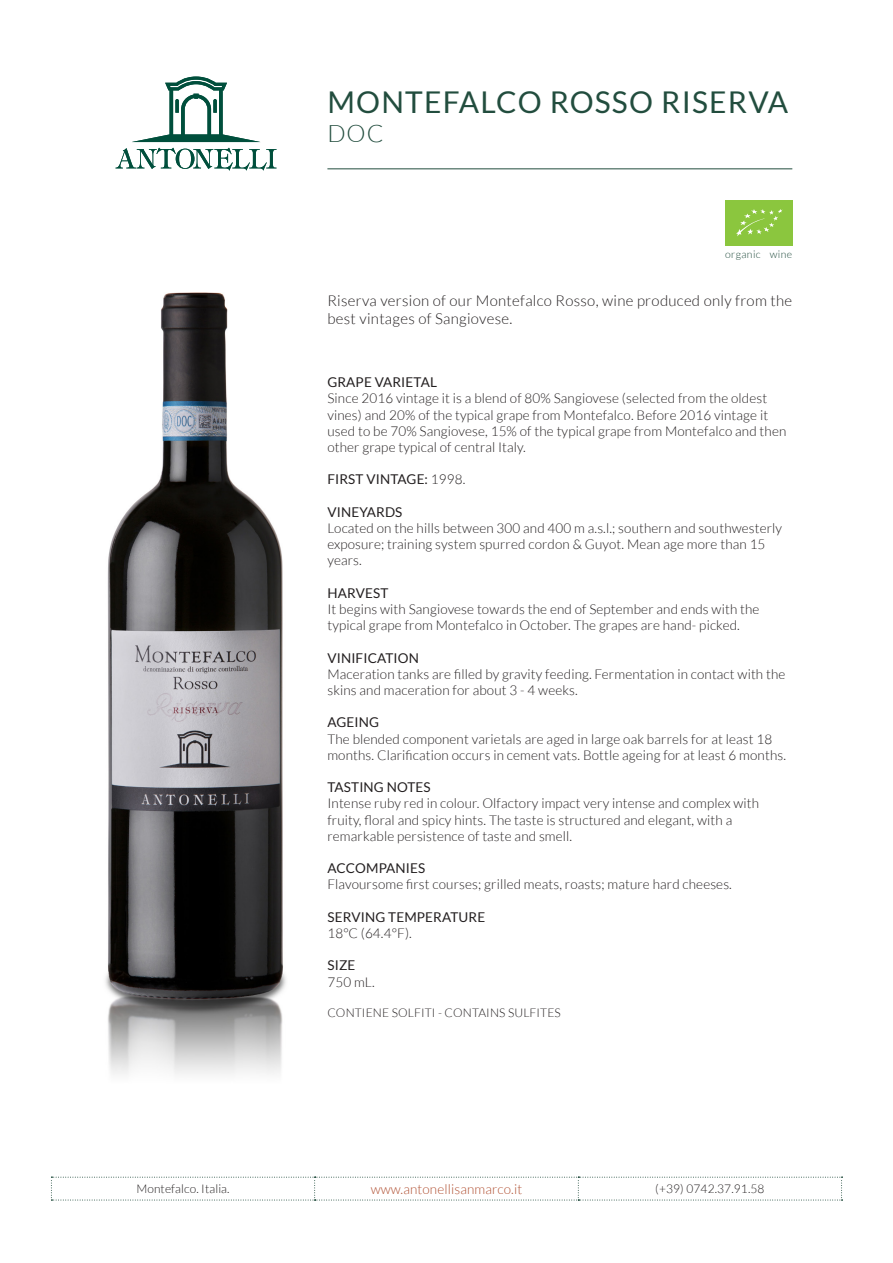
<style>
.page{position:relative;width:893px;height:1263px;background:#fff}
.page>*{position:absolute;margin:0;border:0;box-sizing:border-box;transform-origin:0 0}
.t1{font:30px "Lato";letter-spacing:.04em;color:#224d3e}
.t2{font:300 24px "Lato";color:#224d3e}
.t3{font:300 15px/18px "Lato";letter-spacing:.02em;color:#231f20}
.t4{font:300 13.5px/16.2px "Lato";letter-spacing:.01em;color:#231f20}
.t5{font:13.5px "Lato";letter-spacing:.01em;color:#231f20}
.t6{font:300 13.5px "Lato";letter-spacing:.01em;color:#b04f31}
.t7{font:300 12px "Lato";letter-spacing:.01em;color:#231f20}
.t8{font:300 10.5px "Lato";letter-spacing:.04em;color:#224d3e}
.s1{font-weight:300}
</style>
<div class="page">
<hr style="left:327px;top:168px;width:465px;height:1px;background:#224d3e">
<svg style="left:115px;top:148px;width:162px;height:22px"></svg>
<svg style="left:132px;top:77px;width:128px;height:65px"></svg>
<img style="left:105px;top:292px;width:181px;height:783px">
<div style="left:725px;top:200px;width:67px;height:45px;background:#8bc63e"></div>
<svg style="left:736px;top:209px;width:47px;height:27px"></svg>
<svg style="left:51px;top:1177px;width:792px;height:24px"></svg>
<h1 class="t1" style="left:327px;top:83px;width:462px">MONTEFALCO ROSSO RISERVA</h1>
<h2 class="t2" style="left:327px;top:118px;width:58px">DOC</h2>
<p class="t8" style="left:725px;top:248px;width:69px">organic wine</p>
<p class="t3" style="left:327px;top:291px;width:466px">Riserva version of our Montefalco Rosso, wine produced only from the best vintages of Sangiovese.</p>
<p class="t5" style="left:327px;top:374px;width:111px">GRAPE VARIETAL</p>
<p class="t4" style="left:327px;top:390px;width:460px">Since 2016 vintage it is a blend of 80% Sangiovese (selected from the oldest vines) and 20% of the typical grape from Montefalco. Before 2016 vintage it used to be 70% Sangiovese, 15% of the typical grape from Montefalco and then other grape typical of central Italy.</p>
<p class="t5" style="left:327px;top:471px;width:140px">FIRST VINTAGE: <span class="s1">1998.</span></p>
<p class="t5" style="left:327px;top:503px;width:77px">VINEYARDS</p>
<p class="t4" style="left:327px;top:520px;width:456px">Located on the hills between 300 and 400 m a.s.l.; southern and southwesterly exposure; training system spurred cordon &amp; Guyot. Mean age more than 15 years.</p>
<p class="t5" style="left:327px;top:584px;width:63px">HARVEST</p>
<p class="t4" style="left:327px;top:601px;width:433px">It begins with Sangiovese towards the end of September and ends with the typical grape from Montefalco in October. The grapes are hand- picked.</p>
<p class="t5" style="left:327px;top:649px;width:93px">VINIFICATION</p>
<p class="t4" style="left:327px;top:665px;width:459px">Maceration tanks are filled by gravity feeding. Fermentation in contact with the skins and maceration for about 3 - 4 weeks.</p>
<p class="t5" style="left:327px;top:714px;width:53px">AGEING</p>
<p class="t4" style="left:327px;top:730px;width:460px">The blended component varietals are aged in large oak barrels for at least 18 months. Clarification occurs in cement vats. Bottle ageing for at least 6 months.</p>
<p class="t5" style="left:327px;top:779px;width:105px">TASTING NOTES</p>
<p class="t4" style="left:327px;top:795px;width:433px">Intense ruby red in colour. Olfactory impact very intense and complex with fruity, floral and spicy hints. The taste is structured and elegant, with a remarkable persistence of taste and smell.</p>
<p class="t5" style="left:327px;top:860px;width:99px">ACCOMPANIES</p>
<p class="t4" style="left:327px;top:876px;width:406px">Flavoursome first courses; grilled meats, roasts; mature hard cheeses.</p>
<p class="t5" style="left:327px;top:908px;width:159px">SERVING TEMPERATURE</p>
<p class="t4" style="left:327px;top:925px;width:86px">18°C (64.4°F).</p>
<p class="t5" style="left:327px;top:957px;width:29px">SIZE</p>
<p class="t4" style="left:327px;top:973px;width:49px">750 mL.</p>
<p class="t7" style="left:327px;top:1005px;width:235px">CONTIENE SOLFITI - CONTAINS SULFITES</p>
<p class="t7" style="left:136px;top:1181px;width:95px">Montefalco. Italia.</p>
<p class="t6" style="left:371px;top:1181px;width:153px">www.antonellisanmarco.it</p>
<p class="t7" style="left:655px;top:1181px;width:111px">(+39) 0742.37.91.58</p>
</div>
